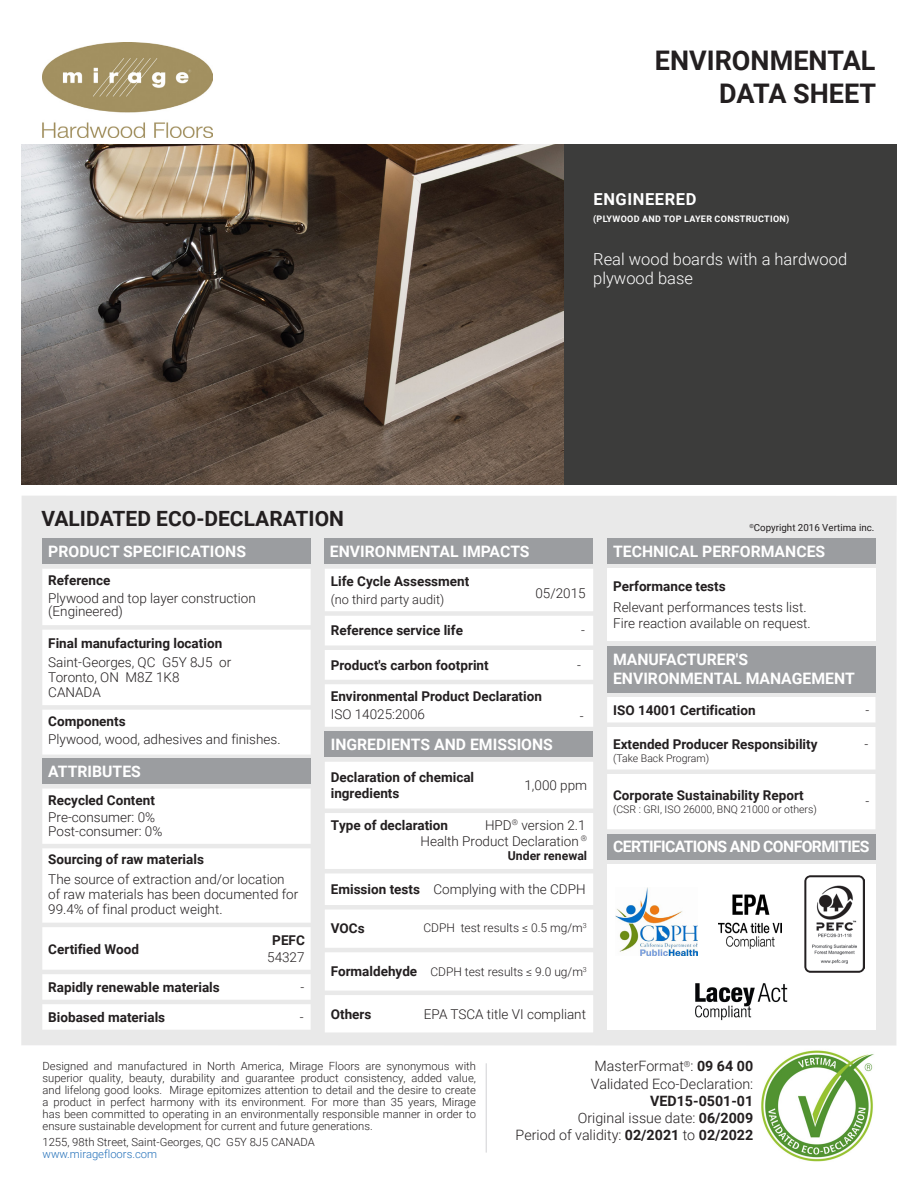
<style>
.page{position:relative;width:918px;height:1188px;background:#fff}
.page>*{position:absolute;margin:0;border:0;box-sizing:border-box;transform-origin:0 0}
.t1{font:700 27px/32.4px "Roboto";color:#231f20;text-align:right}
.t2{font:700 21px "Roboto";color:#231f20}
.t3{font:300 16.5px/19.8px "Roboto";color:#fff}
.t4{font:700 16.5px "Roboto";letter-spacing:.035em;color:#fff}
.t5{font:700 15.75px/18.9px "Roboto";color:#fff}
.t6{font:700 15.75px "Roboto";letter-spacing:-.04em;color:#fff}
.t7{font:300 14.25px/17.1px "Roboto";color:#231f20}
.t8{font:300 13.5px/15px "Roboto";color:#231f20}
.t9{font:700 13.5px/16.2px "Roboto";color:#231f20}
.t10{font:300 12.75px "Roboto";color:#231f20}
.t11{font:700 12.3px "Roboto";color:#231f20}
.t12{font:300 12px "Roboto";color:#231f20}
.t13{font:300 11.25px/12px "Roboto";color:#231f20;text-align:justify}
.t14{font:300 11.25px "Roboto";color:#2370b9}
.t15{font:300 10.5px "Roboto";color:#231f20}
.t16{font:9.75px "Roboto";color:#231f20}
.t17{font:700 9px "Roboto";letter-spacing:.035em;color:#fff}
.s1{font-weight:700}
.s2{font-weight:700;font-size:13.5px}
</style>
<div class="page">
<div style="left:21px;top:496px;width:876px;height:550px;background:#e9e9e9"></div>
<div style="left:564px;top:144px;width:333px;height:341px;background:#3c3c3b"></div>
<hr style="left:486px;top:1063px;width:1px;height:90px;background:#d1d2d4">
<div style="left:325px;top:539px;width:268px;height:25px;background:#9b9da0"></div>
<svg style="left:325px;top:569px;width:268px;height:158px;background:#fdfdfd"></svg>
<div style="left:325px;top:732px;width:268px;height:25px;background:#9b9da0"></div>
<svg style="left:325px;top:762px;width:268px;height:270px;background:#fdfdfd"></svg>
<div style="left:607px;top:539px;width:268px;height:25px;background:#9b9da0"></div>
<div style="left:607px;top:569px;width:268px;height:72px;background:#fff"></div>
<div style="left:607px;top:646px;width:268px;height:46px;background:#9b9da0"></div>
<svg style="left:607px;top:697px;width:268px;height:132px;background:#fdfdfd"></svg>
<div style="left:607px;top:834px;width:268px;height:25px;background:#9b9da0"></div>
<div style="left:607px;top:864px;width:268px;height:166px;background:#fff"></div>
<img style="left:761px;top:1050px;width:113px;height:112px">
<div style="left:42px;top:539px;width:269px;height:25px;background:#9b9da0"></div>
<div style="left:42px;top:569px;width:269px;height:186px;background:#fff"></div>
<div style="left:42px;top:759px;width:269px;height:25px;background:#9b9da0"></div>
<div style="left:42px;top:789px;width:269px;height:241px;background:#fff"></div>
<img style="left:42px;top:43px;width:170px;height:95px">
<img style="left:616px;top:887px;width:81px;height:68px">
<img style="left:695px;top:983px;width:93px;height:38px">
<img style="left:718px;top:894px;width:64px;height:54px">
<img style="left:21px;top:144px;width:543px;height:341px">
<img style="left:804px;top:876px;width:61px;height:97px">
<h1 class="t1" style="left:655px;top:44px;width:223px">ENVIRONMENTAL<br>DATA SHEET</h1>
<h3 class="t4" style="left:594px;top:188px;width:104px">ENGINEERED</h3>
<p class="t17" style="left:593px;top:212px;width:197px">(PLYWOOD AND TOP LAYER CONSTRUCTION)</p>
<h2 class="t2" style="left:41px;top:504px;width:304px">VALIDATED ECO-DECLARATION</h2>
<h3 class="t3" style="left:593px;top:248px;width:256px">Real wood boards with a hardwood plywood base</h3>
<p class="t16" style="left:749px;top:521px;width:127px"><sup>©</sup>Copyright 2016 Vertima inc.</p>
<h3 class="t5" style="left:48px;top:541px;width:199px">PRODUCT SPECIFICATIONS</h3>
<p class="t9" style="left:48px;top:571px;width:64px">Reference</p>
<p class="t8" style="left:48px;top:591px;width:209px;line-height:13.5px">Plywood and top layer construction (Engineered)</p>
<p class="t9" style="left:48px;top:634px;width:175px">Final manufacturing location</p>
<p class="t8" style="left:48px;top:654px;width:184px">Saint-Georges, QC G5Y 8J5 or<br>Toronto, ON M8Z 1K8<br>CANADA</p>
<p class="t9" style="left:48px;top:712px;width:79px">Components</p>
<p class="t8" style="left:48px;top:731px;width:234px">Plywood, wood, adhesives and finishes.</p>
<h3 class="t5" style="left:48px;top:762px;width:94px">ATTRIBUTES</h3>
<p class="t9" style="left:48px;top:791px;width:108px">Recycled Content</p>
<p class="t8" style="left:48px;top:810px;width:116px;line-height:13.5px">Pre-consumer: 0%<br>Post-consumer: 0%</p>
<p class="t9" style="left:48px;top:851px;width:157px">Sourcing of raw materials</p>
<p class="t8" style="left:48px;top:871px;width:252px">The source of extraction and/or location of raw materials has been documented for<br>99.4% of final product weight.</p>
<p class="t9" style="left:48px;top:941px;width:92px">Certified Wood</p>
<p class="t9" style="left:272px;top:932px;width:34px">PEFC</p>
<p class="t8" style="left:267px;top:949px;width:39px">54327</p>
<p class="t9" style="left:48px;top:979px;width:173px">Rapidly renewable materials</p>
<p class="t8" style="left:300px;top:979px;width:5px">-</p>
<p class="t9" style="left:48px;top:1009px;width:118px">Biobased materials</p>
<p class="t8" style="left:300px;top:1009px;width:5px">-</p>
<h3 class="t5" style="left:330px;top:541px;width:201px">ENVIRONMENTAL IMPACTS</h3>
<p class="t9" style="left:331px;top:572px;width:140px">Life Cycle Assessment</p>
<p class="t10" style="left:331px;top:590px;width:115px">(no third party audit)</p>
<p class="t9" style="left:331px;top:622px;width:134px">Reference service life</p>
<p class="t8" style="left:581px;top:623px;width:5px">-</p>
<p class="t9" style="left:331px;top:656px;width:159px">Product's carbon footprint</p>
<p class="t8" style="left:577px;top:657px;width:5px">-</p>
<p class="t9" style="left:331px;top:688px;width:213px">Environmental Product Declaration</p>
<p class="t8" style="left:331px;top:706px;width:96px">ISO 14025:2006</p>
<h3 class="t5" style="left:331px;top:734px;width:224px">INGREDIENTS AND EMISSIONS</h3>
<p class="t9" style="left:331px;top:768px;width:145px">Declaration of chemical ingredients</p>
<p class="t8" style="left:524px;top:777px;width:64px">1,000 ppm</p>
<p class="t9" style="left:331px;top:816px;width:119px">Type of declaration</p>
<p class="t8" style="left:535px;top:586px;width:52px">05/2015</p>
<p class="t8" style="left:580px;top:708px;width:5px">-</p>
<p class="t8" style="left:421px;top:816px;width:168px;line-height:16.2px;text-align:right">HPD<sup>®</sup> version 2.1<br>Health Product Declaration <sup>®</sup></p>
<p class="t11" style="left:508px;top:847px;width:81px">Under renewal</p>
<p class="t8" style="left:331px;top:881px;width:256px"><span class="s1">Emission tests</span> Complying with the CDPH</p>
<p class="t9" style="left:331px;top:920px;width:35px">VOCs</p>
<p class="t12" style="left:331px;top:964px;width:258px"><span class="s2">Formaldehyde</span> CDPH test results ≤ 9.0 ug/m<sup>3</sup></p>
<p class="t9" style="left:331px;top:1005px;width:42px">Others</p>
<p class="t8" style="left:424px;top:1006px;width:164px">EPA TSCA title VI compliant</p>
<p class="t12" style="left:423px;top:919px;width:165px">CDPH test results ≤ 0.5 mg/m<sup>3</sup></p>
<h3 class="t5" style="left:613px;top:541px;width:214px">TECHNICAL PERFORMANCES</h3>
<p class="t9" style="left:613px;top:578px;width:114px">Performance tests</p>
<p class="t8" style="left:613px;top:598px;width:199px;line-height:16.2px">Relevant performances tests list.<br>Fire reaction available on request.</p>
<h3 class="t5" style="left:613px;top:650px;width:243px">MANUFACTURER'S<br>ENVIRONMENTAL MANAGEMENT</h3>
<p class="t9" style="left:613px;top:701px;width:144px">ISO 14001 Certification</p>
<p class="t8" style="left:866px;top:702px;width:5px">-</p>
<p class="t9" style="left:613px;top:736px;width:206px">Extended Producer Responsibility</p>
<p class="t8" style="left:865px;top:736px;width:5px">-</p>
<p class="t15" style="left:613px;top:751px;width:98px">(Take Back Program)</p>
<p class="t9" style="left:613px;top:786px;width:192px">Corporate Sustainability Report</p>
<p class="t15" style="left:613px;top:802px;width:205px">(CSR : GRI, ISO 26000, BNQ 21000 or others)</p>
<p class="t8" style="left:866px;top:794px;width:5px">-</p>
<h3 class="t6" style="left:613px;top:836px;width:258px">CERTIFICATIONS AND CONFORMITIES</h3>
<p class="t13" style="left:43px;top:1059px;width:435px">Designed and manufactured in North America, Mirage Floors are synonymous with superior quality, beauty, durability and guarantee product consistency, added value, and lifelong good looks. Mirage epitomizes attention to detail and the desire to create a product in perfect harmony with its environment. For more than 35 years, Mirage has been committed to operating in an environmentally responsible manner in order to ensure sustainable development for current and future generations.</p>
<p class="t13" style="left:43px;top:1136px;width:274px">1255, 98th Street, Saint-Georges, QC G5Y 8J5 CANADA</p>
<p class="t14" style="left:43px;top:1146px;width:116px">www.miragefloors.com</p>
<p class="t7" style="left:591px;top:1057px;width:164px">MasterFormat<sup>®</sup>: <span class="s1">09 64 00<br></span>Validated Eco-Declaration:</p>
<p class="t7" style="left:516px;top:1091px;width:239px;text-align:right"><span class="s1">VED15-0501-01<br></span>Original issue date: <span class="s1">06/2009<br></span>Period of validity: <span class="s1">02/2021</span> to <span class="s1">02/2022</span></p>
</div>
